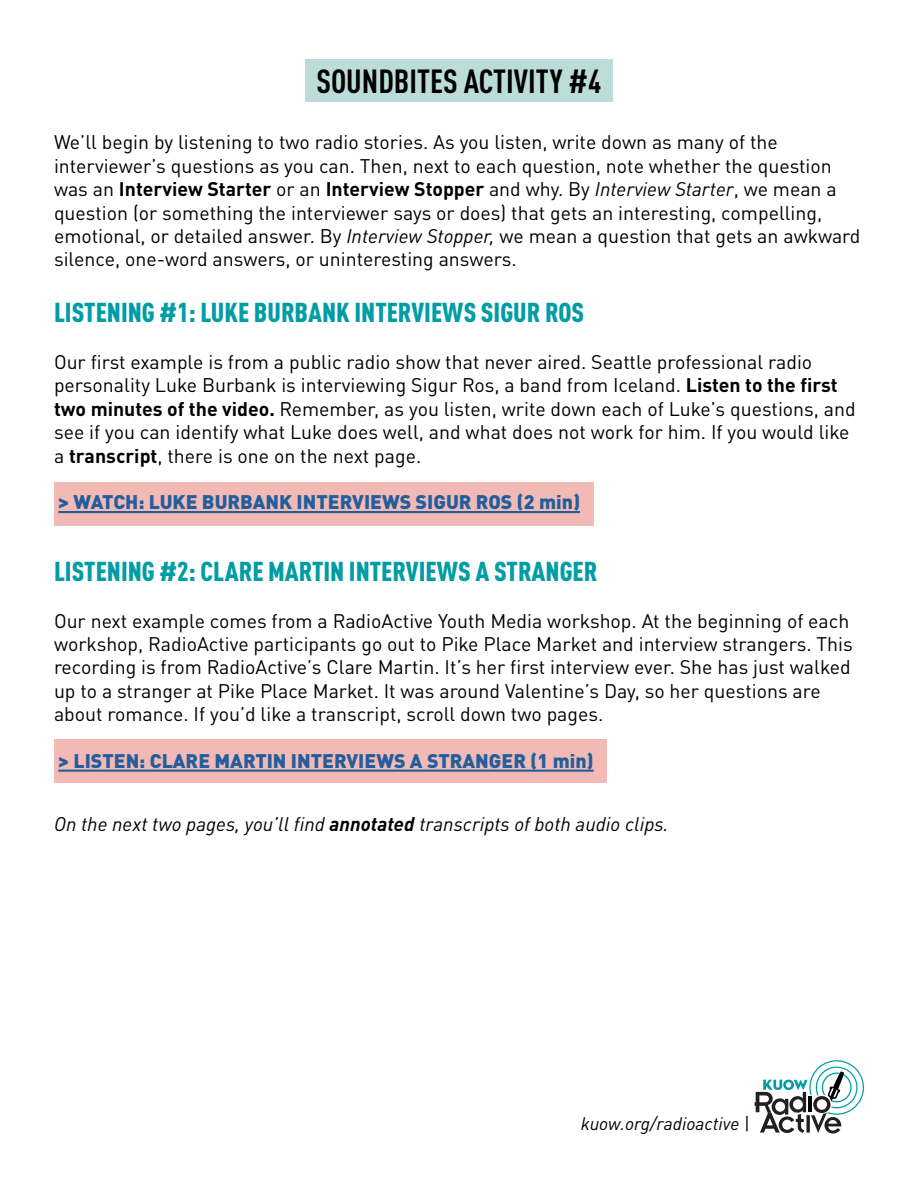
<style>
.page{position:relative;width:918px;height:1188px;background:#fff}
.page>*{position:absolute;margin:0;border:0;box-sizing:border-box;transform-origin:0 0}
.t1{font:700 condensed 33px "DINOT";color:#000}
.t2{font:900 condensed 27px "DINOT";color:#009da5}
.t3{font:19.5px/23.4px "DINOT";color:#000}
.t4{font:900 19.5px "DINOT";color:#215e9e}
.t5{font:italic 19.5px "DINOT";color:#000}
.t6{font:italic 18px "DINOT";color:#000}
.s1{font-weight:700}
.s2{font-style:italic}
.s3{font-style:normal}
</style>
<div class="page">
<div style="left:54px;top:740px;width:553px;height:43px;background:#f3b9b4"></div>
<div style="left:54px;top:482px;width:540px;height:44px;background:#f3b9b4"></div>
<div style="left:305px;top:59px;width:308px;height:43px;background:#bcdcd9"></div>
<hr style="left:58px;top:511px;width:522px;height:2px;background:#215e9e">
<hr style="left:58px;top:770px;width:536px;height:2px;background:#215e9e">
<svg style="left:755px;top:1060px;width:109px;height:74px"></svg>
<h1 class="t1" style="left:316px;top:57px;width:287px">SOUNDBITES ACTIVITY #4</h1>
<p class="t3" style="left:54px;top:129px;width:808px">We’ll begin by listening to two radio stories. As you listen, write down as many of the interviewer’s questions as you can. Then, next to each question, note whether the question was an <span class="s1">Interview Starter</span> or an <span class="s1">Interview Stopper</span> and why. By <span class="s2">Interview Starter</span>, we mean a question (or something the interviewer says or does) that gets an interesting, compelling, emotional, or detailed answer. By <span class="s2">Interview Stopper,</span> we mean a question that gets an awkward silence, one-word answers, or uninteresting answers.</p>
<h2 class="t2" style="left:54px;top:292px;width:532px">LISTENING #1: LUKE BURBANK INTERVIEWS SIGUR ROS</h2>
<p class="t3" style="left:54px;top:349px;width:803px">Our first example is from a public radio show that never aired. Seattle professional radio personality Luke Burbank is interviewing Sigur Ros, a band from Iceland. <span class="s1">Listen to the first two minutes of the video.</span> Remember, as you listen, write down each of Luke’s questions, and see if you can identify what Luke does well, and what does not work for him. If you would like a <span class="s1">transcript</span>, there is one on the next page.</p>
<p class="t4" style="left:58px;top:487px;width:523px">&gt; WATCH: LUKE BURBANK INTERVIEWS SIGUR ROS (2 min)</p>
<h2 class="t2" style="left:54px;top:551px;width:545px">LISTENING #2: CLARE MARTIN INTERVIEWS A STRANGER</h2>
<p class="t3" style="left:54px;top:608px;width:800px">Our next example comes from a RadioActive Youth Media workshop. At the beginning of each workshop, RadioActive participants go out to Pike Place Market and interview strangers. This recording is from RadioActive’s Clare Martin. It’s her first interview ever. She has just walked up to a stranger at Pike Place Market. It was around Valentine’s Day, so her questions are about romance. If you’d like a transcript, scroll down two pages.</p>
<p class="t4" style="left:58px;top:745px;width:537px">&gt; LISTEN: CLARE MARTIN INTERVIEWS A STRANGER (1 min)</p>
<p class="t5" style="left:54px;top:810px;width:616px">On the next two pages, you’ll find <span class="s1">annotated</span> transcripts of both audio clips.</p>
<p class="t6" style="left:581px;top:1110px;width:171px">kuow.org/radioactive <span class="s3">|</span></p>
</div>
